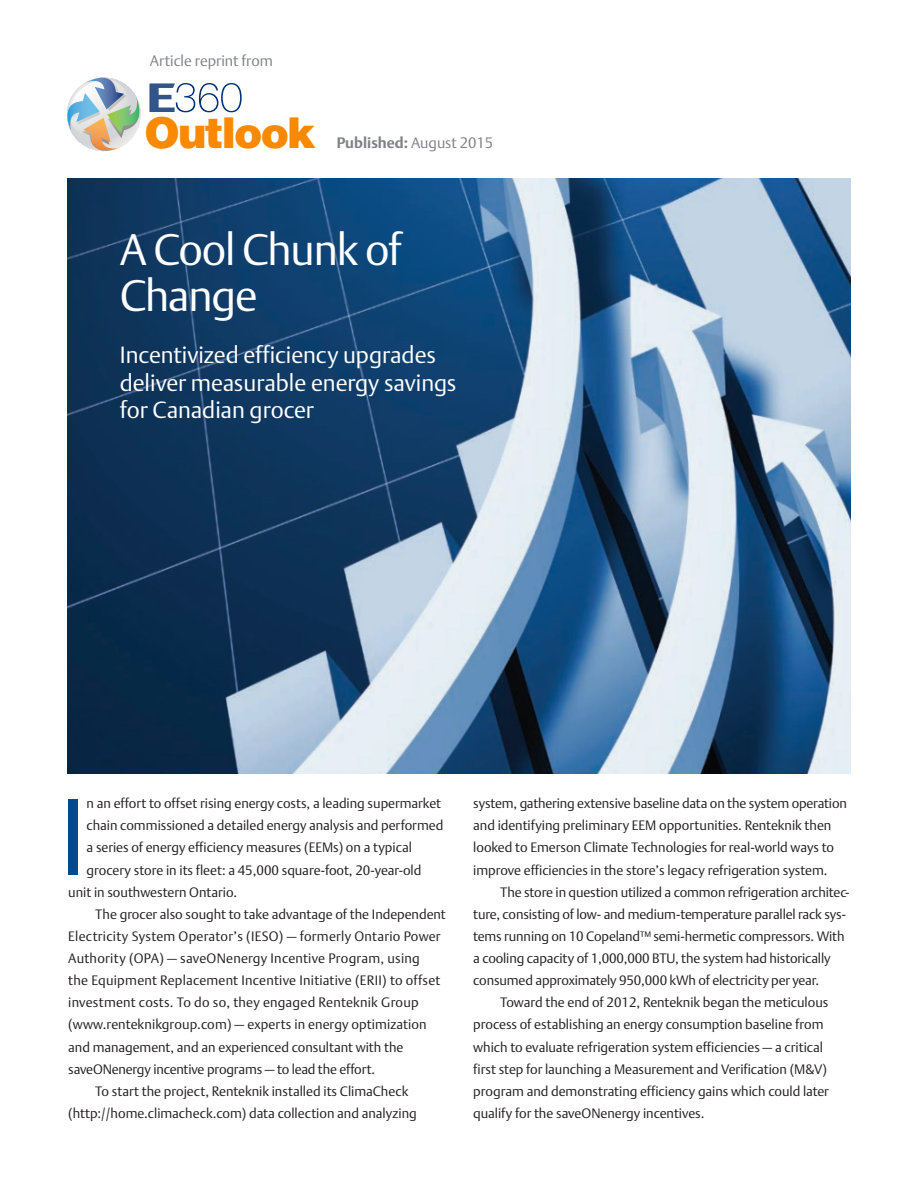
<style>
.page{position:relative;width:918px;height:1188px;background:#fff}
.page>*{position:absolute;margin:0;border:0;box-sizing:border-box;transform-origin:0 0}
.t1{font:300 107.55px "DTL Argo T";color:#004a8d}
.t2{font:300 43.65px/46.3px "DTL Argo T";letter-spacing:-.025em;color:#fff}
.t3{font:900 42.45px "Helvetica LT Std";letter-spacing:-.04em;color:#fa8900}
.t4{font:300 23.25px/27.9px "DTL Argo T";color:#fff}
.t5{font:700 15px "DTL Argo T";color:#808285}
.t6{font:300 15px "DTL Argo T";color:#808285}
.t7{font:300 13.5px "DTL Argo T";color:#231f20}
.t8{font:300 13.5px "DTL Argo T";letter-spacing:.02em;color:#231f20}
.s1{font-weight:300}
</style>
<div class="page">
<svg style="left:67px;top:77px;width:175px;height:75px"></svg>
<img style="left:68px;top:178px;width:782px;height:595px">
<p class="t6" style="left:150px;top:51px;width:125px">Article reprint from</p>
<p class="t3" style="left:144px;top:105px;width:173px">Outlook</p>
<p class="t5" style="left:337px;top:134px;width:158px">Published: <span class="s1">August 2015</span></p>
<p class="t2" style="left:120px;top:226px;width:284px">A Cool Chunk of<br>Change</p>
<p class="t4" style="left:120px;top:340px;width:338px">Incentivized efficiency upgrades deliver measurable energy savings for Canadian grocer</p>
<p class="t1" style="left:59px;top:772px;width:29px">I</p>
<p class="t7" style="left:87px;top:795px;width:356px">n an effort to offset rising energy costs, a leading supermarket</p>
<p class="t7" style="left:87px;top:817px;width:358px">chain commissioned a detailed energy analysis and performed</p>
<p class="t7" style="left:87px;top:840px;width:327px">a series of energy efficiency measures (EEMs) on a typical</p>
<p class="t7" style="left:87px;top:862px;width:336px">grocery store in its fleet: a 45,000 square-foot, 20-year-old</p>
<p class="t7" style="left:68px;top:884px;width:170px">unit in southwestern Ontario.</p>
<p class="t7" style="left:95px;top:906px;width:352px">The grocer also sought to take advantage of the Independent</p>
<p class="t8" style="left:68px;top:928px;width:374px">Electricity System Operator’s (IESO) — formerly Ontario Power</p>
<p class="t8" style="left:68px;top:950px;width:353px">Authority (OPA) — saveONenergy Incentive Program, using</p>
<p class="t8" style="left:68px;top:972px;width:374px">the Equipment Replacement Incentive Initiative (ERII) to offset</p>
<p class="t7" style="left:68px;top:994px;width:352px">investment costs. To do so, they engaged Renteknik Group</p>
<p class="t7" style="left:68px;top:1017px;width:360px">(www.renteknikgroup.com) — experts in energy optimization</p>
<p class="t7" style="left:68px;top:1039px;width:337px">and management, and an experienced consultant with the</p>
<p class="t7" style="left:68px;top:1061px;width:308px">saveONenergy incentive programs — to lead the effort.</p>
<p class="t7" style="left:95px;top:1083px;width:315px">To start the project, Renteknik installed its ClimaCheck</p>
<p class="t7" style="left:68px;top:1105px;width:350px">(http://home.climacheck.com) data collection and analyzing</p>
<p class="t7" style="left:473px;top:795px;width:375px">system, gathering extensive baseline data on the system operation</p>
<p class="t7" style="left:473px;top:817px;width:360px">and identifying preliminary EEM opportunities. Renteknik then</p>
<p class="t7" style="left:473px;top:840px;width:362px">looked to Emerson Climate Technologies for real-world ways to</p>
<p class="t7" style="left:473px;top:862px;width:356px">improve efficiencies in the store’s legacy refrigeration system.</p>
<p class="t7" style="left:500px;top:884px;width:351px">The store in question utilized a common refrigeration architec-</p>
<p class="t7" style="left:473px;top:906px;width:374px">ture, consisting of low- and medium-temperature parallel rack sys-</p>
<p class="t7" style="left:473px;top:928px;width:373px">tems running on 10 Copeland™ semi-hermetic compressors. With</p>
<p class="t7" style="left:473px;top:950px;width:359px">a cooling capacity of 1,000,000 BTU, the system had historically</p>
<p class="t7" style="left:473px;top:972px;width:348px">consumed approximately 950,000 kWh of electricity per year.</p>
<p class="t7" style="left:500px;top:994px;width:329px">Toward the end of 2012, Renteknik began the meticulous</p>
<p class="t7" style="left:473px;top:1017px;width:352px">process of establishing an energy consumption baseline from</p>
<p class="t7" style="left:473px;top:1039px;width:351px">which to evaluate refrigeration system efficiencies — a critical</p>
<p class="t7" style="left:473px;top:1061px;width:355px">first step for launching a Measurement and Verification (M&amp;V)</p>
<p class="t7" style="left:473px;top:1083px;width:357px">program and demonstrating efficiency gains which could later</p>
<p class="t7" style="left:473px;top:1105px;width:233px">qualify for the saveONenergy incentives.</p>
</div>
